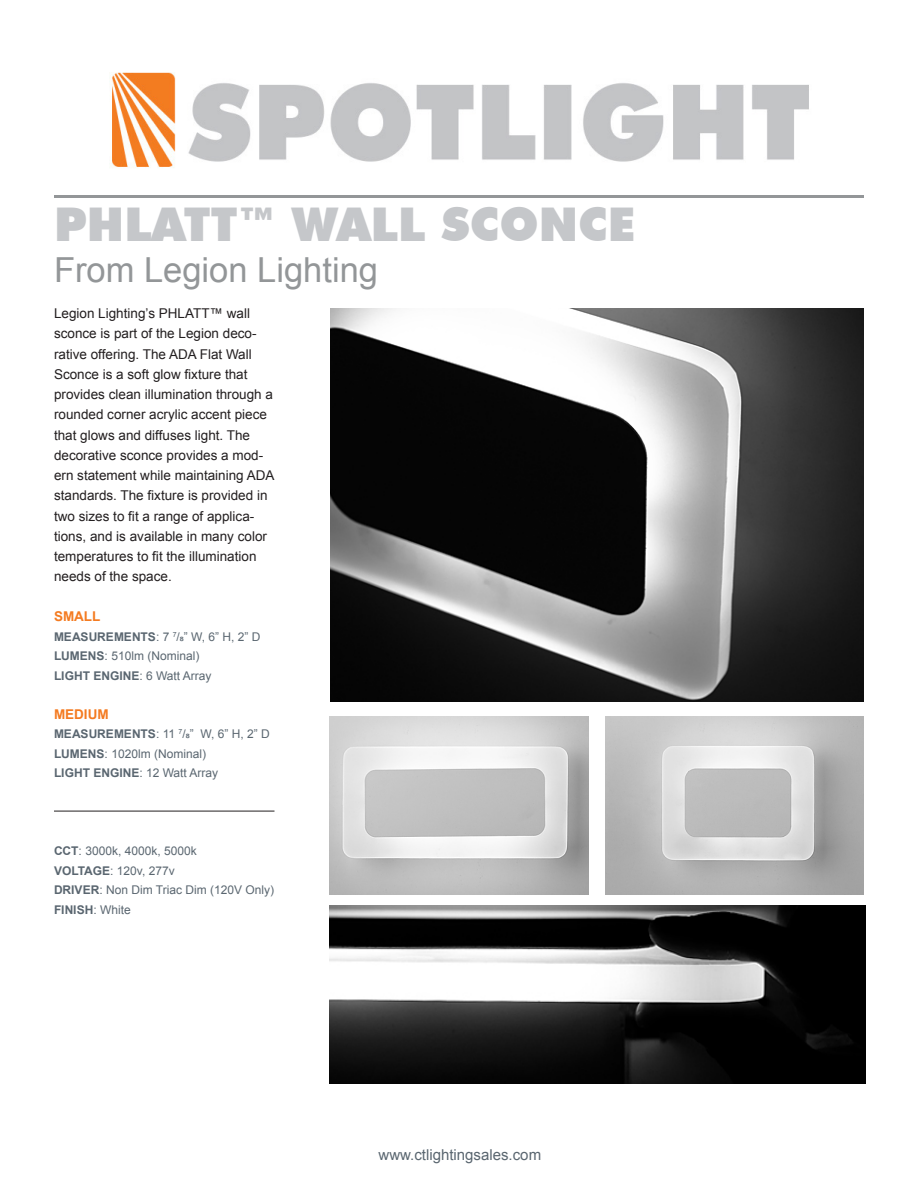
<style>
.page{position:relative;width:918px;height:1188px;background:#fff}
.page>*{position:absolute;margin:0;border:0;box-sizing:border-box;transform-origin:0 0}
.t1{font:900 46.5px "Futura BT";color:#c5c7ca}
.t2{font:34.5px "Arial";color:#939698}
.t3{font:15px "Arial";color:#5a6670}
.t4{font:13.5px/20.2px "Arial";color:#231f20}
.t5{font:700 13.5px "Arial";color:#f47b21}
.t6{font:12px "Arial";color:#5a6670}
.t7{font:700 12px "Arial";color:#5a6670}
.s1{font-weight:700}
.s2{font-weight:400}
</style>
<div class="page">
<img style="left:110px;top:72px;width:699px;height:96px">
<hr style="left:54px;top:195px;width:810px;height:3px;background:#939698">
<img style="left:330px;top:309px;width:534px;height:393px">
<hr style="left:54px;top:811px;width:220px;height:1px;background:#231f20">
<img style="left:330px;top:717px;width:259px;height:178px">
<img style="left:605px;top:717px;width:259px;height:178px">
<img style="left:330px;top:905px;width:536px;height:179px">
<p class="t1" style="left:54px;top:196px;width:583px">PHLATT™ WALL SCONCE</p>
<p class="t2" style="left:54px;top:246px;width:326px">From Legion Lighting</p>
<p class="t4" style="left:54px;top:303px;width:222px">Legion Lighting’s PHLATT™ wall sconce is part of the Legion deco&shy;rative offering. The ADA Flat Wall Sconce is a soft glow fixture that provides clean illumination through a rounded corner acrylic accent piece that glows and diffuses light. The decorative sconce provides a mod&shy;ern statement while maintaining ADA standards. The fixture is provided in two sizes to fit a range of applica&shy;tions, and is available in many color temperatures to fit the illumination needs of the space.</p>
<p class="t5" style="left:54px;top:607px;width:48px">SMALL</p>
<p class="t6" style="left:54px;top:628px;width:208px"><span class="s1">MEASUREMENTS</span>: 7 <sup>7</sup>/8” W, 6” H, 2” D</p>
<p class="t6" style="left:54px;top:648px;width:147px"><span class="s1">LUMENS</span>: 510lm (Nominal)</p>
<p class="t7" style="left:54px;top:667px;width:159px">LIGHT ENGINE<span class="s2">: 6 Watt Array</span></p>
<p class="t5" style="left:54px;top:704px;width:56px">MEDIUM</p>
<p class="t6" style="left:54px;top:726px;width:217px"><span class="s1">MEASUREMENTS</span>: 11 <sup>7</sup>/8” W, 6” H, 2” D</p>
<p class="t6" style="left:54px;top:745px;width:154px"><span class="s1">LUMENS</span>: 1020lm (Nominal)</p>
<p class="t6" style="left:54px;top:765px;width:166px"><span class="s1">LIGHT ENGINE</span>: 12 Watt Array</p>
<p class="t6" style="left:54px;top:843px;width:144px"><span class="s1">CCT</span>: 3000k, 4000k, 5000k</p>
<p class="t6" style="left:54px;top:862px;width:122px"><span class="s1">VOLTAGE</span>: 120v, 277v</p>
<p class="t6" style="left:54px;top:882px;width:222px"><span class="s1">DRIVER</span>: Non Dim Triac Dim (120V Only)</p>
<p class="t7" style="left:54px;top:902px;width:78px">FINISH<span class="s2">: White</span></p>
<p class="t3" style="left:379px;top:1144px;width:164px">www.ctlightingsales.com</p>
</div>
